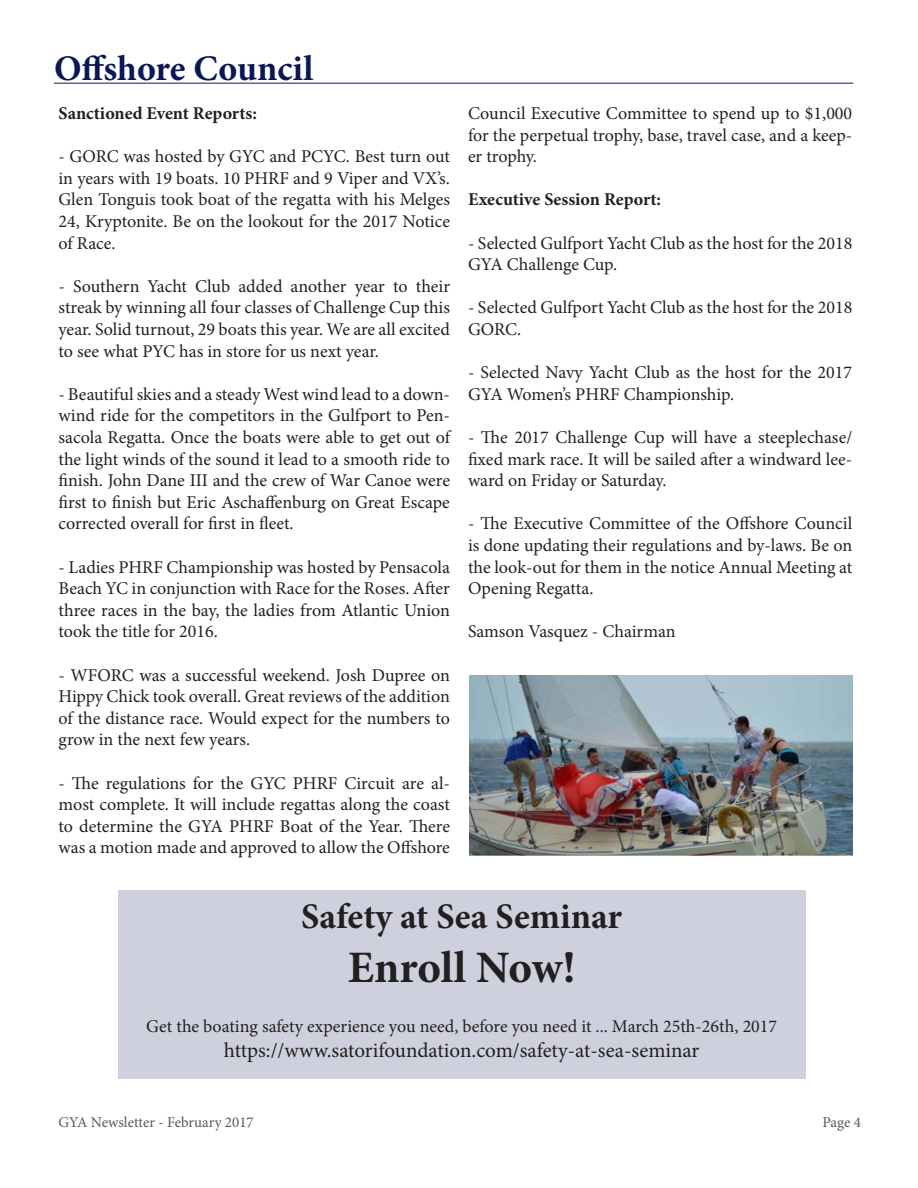
<style>
.page{position:relative;width:918px;height:1188px;background:#fff}
.page>*{position:absolute;margin:0;border:0;box-sizing:border-box;transform-origin:0 0}
.t1{font:700 45px "Minion Pro";letter-spacing:-.005em;color:#231f20}
.t2{font:700 36px "Minion Pro";color:#231f20}
.t3{font:700 36px "Minion Pro";color:#091855}
.t4{font:21px "Minion Pro";letter-spacing:.005em;color:#231f20}
.t5{font:18px/21.6px "Minion Pro";color:#231f20;text-align:justify}
.t6{font:700 18px "Minion Pro";color:#231f20}
.t7{font:15px "Minion Pro";color:#57585a}
</style>
<div class="page">
<hr style="left:54px;top:83px;width:799px;height:1px;background:#091855">
<img style="left:469px;top:675px;width:383px;height:181px">
<div style="left:118px;top:891px;width:688px;height:188px;background:#ced1dd"></div>
<p class="t3" style="left:54px;top:43px;width:261px">Offshore Council</p>
<p class="t6" style="left:58px;top:100px;width:200px">Sanctioned Event Reports:</p>
<p class="t5" style="left:58px;top:146px;width:393px">- GORC was hosted by GYC and PCYC. Best turn out in years with 19 boats. 10 PHRF and 9 Viper and VX’s.<br>Glen Tonguis took boat of the regatta with his Melges 24, Kryptonite. Be on the lookout for the 2017 Notice of Race.</p>
<p class="t5" style="left:58px;top:275px;width:393px">- Southern Yacht Club added another year to their streak by winning all four classes of Challenge Cup this year. Solid turnout, 29 boats this year. We are all excited to see what PYC has in store for us next year.</p>
<p class="t5" style="left:58px;top:383px;width:395px">- Beautiful skies and a steady West wind lead to a down&shy;wind ride for the competitors in the Gulfport to Pen&shy;sacola Regatta. Once the boats were able to get out of the light winds of the sound it lead to a smooth ride to finish. John Dane III and the crew of War Canoe were first to finish but Eric Aschaffenburg on Great Escape corrected overall for first in fleet.</p>
<p class="t5" style="left:58px;top:556px;width:393px">- Ladies PHRF Championship was hosted by Pensacola Beach YC in conjunction with Race for the Roses. After three races in the bay, the ladies from Atlantic Union took the title for 2016.</p>
<p class="t5" style="left:58px;top:664px;width:393px">- WFORC was a successful weekend. Josh Dupree on Hippy Chick took overall. Great reviews of the addition of the distance race. Would expect for the numbers to grow in the next few years.</p>
<p class="t5" style="left:58px;top:772px;width:393px">- The regulations for the GYC PHRF Circuit are al&shy;most complete. It will include regattas along the coast to determine the GYA PHRF Boat of the Year. There was a motion made and approved to allow the Offshore</p>
<p class="t5" style="left:468px;top:102px;width:386px">Council Executive Committee to spend up to $1,000 for the perpetual trophy, base, travel case, and a keep&shy;er trophy.</p>
<p class="t6" style="left:468px;top:187px;width:195px">Executive Session Report:</p>
<p class="t5" style="left:468px;top:232px;width:386px">- Selected Gulfport Yacht Club as the host for the 2018<br>GYA Challenge Cup.</p>
<p class="t5" style="left:468px;top:297px;width:386px">- Selected Gulfport Yacht Club as the host for the 2018<br>GORC.</p>
<p class="t5" style="left:468px;top:362px;width:386px">- Selected Navy Yacht Club as the host for the 2017<br>GYA Women’s PHRF Championship.</p>
<p class="t5" style="left:468px;top:426px;width:386px">- The 2017 Challenge Cup will have a steeplechase/ fixed mark race. It will be sailed after a windward lee&shy;ward on Friday or Saturday.</p>
<p class="t5" style="left:468px;top:513px;width:386px">- The Executive Committee of the Offshore Council is done updating their regulations and by-laws. Be on the look-out for them in the notice Annual Meeting at Opening Regatta.</p>
<p class="t5" style="left:468px;top:621px;width:209px">Samson Vasquez - Chairman</p>
<p class="t2" style="left:301px;top:891px;width:323px">Safety at Sea Seminar</p>
<p class="t1" style="left:348px;top:936px;width:229px">Enroll Now!</p>
<p class="t5" style="left:146px;top:1016px;width:633px">Get the boating safety experience you need, before you need it ... March 25th-26th, 2017</p>
<p class="t4" style="left:224px;top:1037px;width:477px">https://www.satorifoundation.com/safety-at-sea-seminar</p>
<p class="t7" style="left:58px;top:1112px;width:197px">GYA Newsletter - February 2017</p>
<p class="t7" style="left:822px;top:1112px;width:40px">Page 4</p>
</div>
